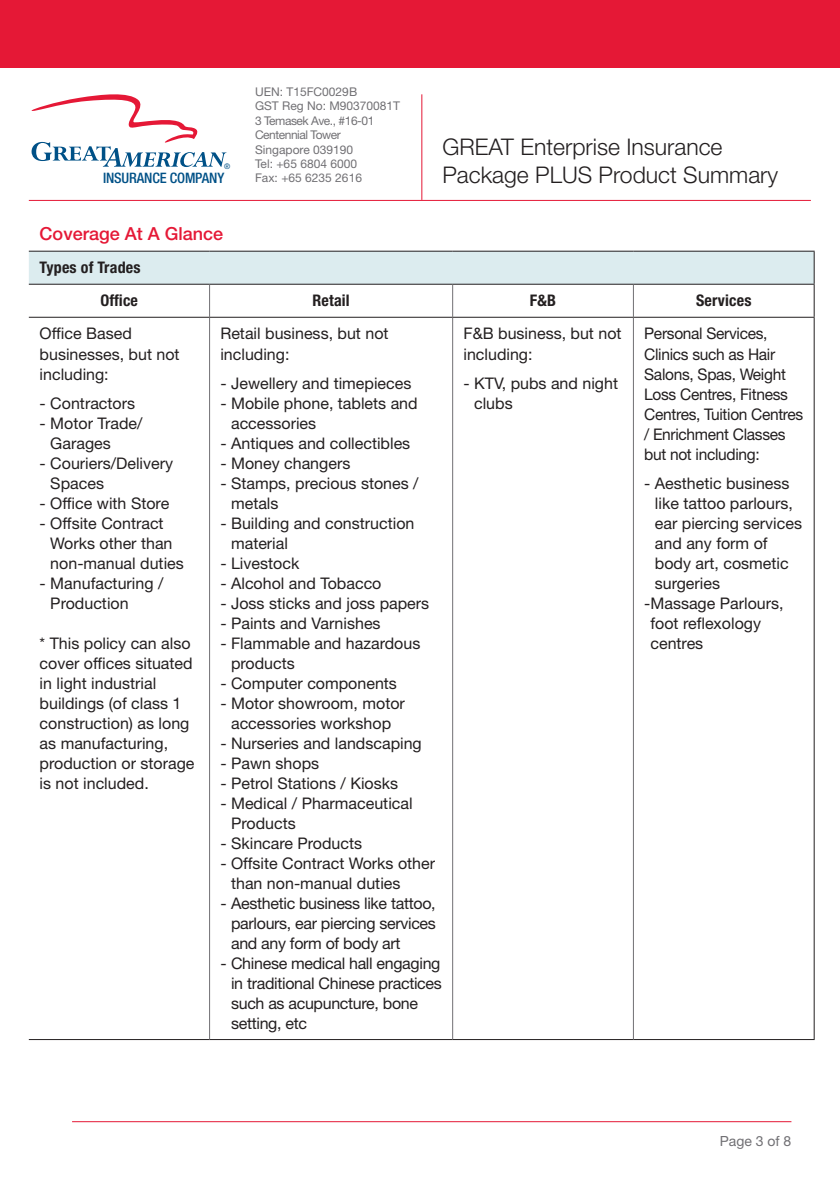
<style>
.page{position:relative;width:840px;height:1191px;background:#fff}
.page>*{position:absolute;margin:0;border:0;box-sizing:border-box;transform-origin:0 0}
.t1{font:300 23px/27.6px "Helvetica Neue LT Std";color:#231f20}
.t2{font:500 18px "Helvetica Neue LT Std";color:#e51836}
.t3{font:16px/20px "Helvetica Neue LT Std";color:#231f20}
.t4{font:16px/20px "Helvetica Neue LT Std";letter-spacing:-.02em;color:#231f20}
.t5{font:700 condensed 16px/33px "Helvetica Neue LT Std";letter-spacing:.01em;color:#231f20;text-align:right}
.t6{font:500 condensed 14.4px "Helvetica Neue LT Std";letter-spacing:-.01em;color:#005187}
.t7{font:14px "Helvetica Neue LT Std";color:#717074}
.t8{font:12px/14.4px "Helvetica Neue LT Std";color:#717074}
.t9{font:condensed 7.6px "Helvetica Neue LT Std";color:#005187}
</style>
<div class="page">
<hr style="left:72px;top:1121px;width:719px;height:1px;background:#e51836">
<div style="left:0;top:0;width:839px;height:68px;background:#e51836"></div>
<div style="left:29px;top:252px;width:784px;height:32px;background:#dcecef"></div>
<hr style="left:209px;top:285px;width:1px;height:32px;background:#717074">
<hr style="left:452px;top:285px;width:1px;height:32px;background:#717074">
<hr style="left:632px;top:285px;width:1px;height:32px;background:#717074">
<hr style="left:209px;top:318px;width:1px;height:721px;background:#717074">
<hr style="left:452px;top:318px;width:1px;height:721px;background:#717074">
<hr style="left:632px;top:318px;width:1px;height:721px;background:#717074">
<hr style="left:29px;top:251px;width:180px;height:1px;background:#231f20">
<hr style="left:209px;top:251px;width:243px;height:1px;background:#231f20">
<hr style="left:452px;top:251px;width:181px;height:1px;background:#231f20">
<hr style="left:633px;top:251px;width:181px;height:1px;background:#231f20">
<hr style="left:813px;top:252px;width:1px;height:32px;background:#231f20">
<hr style="left:813px;top:285px;width:1px;height:32px;background:#231f20">
<hr style="left:813px;top:318px;width:1px;height:721px;background:#231f20">
<hr style="left:29px;top:284px;width:180px;height:1px;background:#231f20">
<hr style="left:209px;top:284px;width:243px;height:1px;background:#231f20">
<hr style="left:452px;top:284px;width:181px;height:1px;background:#231f20">
<hr style="left:633px;top:284px;width:181px;height:1px;background:#231f20">
<hr style="left:29px;top:317px;width:180px;height:1px;background:#231f20">
<hr style="left:209px;top:317px;width:243px;height:1px;background:#231f20">
<hr style="left:452px;top:317px;width:181px;height:1px;background:#231f20">
<hr style="left:633px;top:317px;width:181px;height:1px;background:#231f20">
<hr style="left:29px;top:1039px;width:180px;height:1px;background:#231f20">
<hr style="left:209px;top:1039px;width:243px;height:1px;background:#231f20">
<hr style="left:452px;top:1039px;width:181px;height:1px;background:#231f20">
<hr style="left:633px;top:1039px;width:181px;height:1px;background:#231f20">
<hr style="left:29px;top:200px;width:781px;height:1px;background:#e51836">
<hr style="left:421px;top:94px;width:1px;height:106px;background:#e51836">
<svg style="left:31px;top:94px;width:195px;height:73px"></svg>
<p class="t9" style="left:224px;top:161px;width:8px">®</p>
<p class="t6" style="left:103px;top:169px;width:123px">INSURANCE COMPANY</p>
<p class="t2" style="left:40px;top:223px;width:185px">Coverage At A Glance</p>
<p class="t5" style="left:40px;top:251px;width:102px">Types of Trades<br>Office</p>
<p class="t8" style="left:255px;top:84px;width:146px">UEN: T15FC0029B<br>GST Reg No: M90370081T<br>3 Temasek Ave., #16-01<br>Centennial Tower<br>Singapore 039190<br>Tel: +65 6804 6000<br>Fax: +65 6235 2616</p>
<h1 class="t1" style="left:442px;top:133px;width:337px">GREAT Enterprise Insurance<br>Package PLUS Product Summary</h1>
<p class="t5" style="left:312px;top:284px;width:39px">Retail</p>
<p class="t5" style="left:529px;top:284px;width:28px">F&amp;B</p>
<p class="t5" style="left:695px;top:284px;width:57px">Services</p>
<p class="t3" style="left:40px;top:323px;width:141px">Office Based businesses, but not including:</p>
<p class="t3" style="left:40px;top:392px;width:97px">- Contractors</p>
<p class="t3" style="left:50px;top:412px;width:94px;text-indent:-11px">- Motor Trade/<br>Garages</p>
<p class="t3" style="left:50px;top:452px;width:124px;text-indent:-11px">- Couriers/Delivery<br>Spaces</p>
<p class="t3" style="left:40px;top:492px;width:131px">- Office with Store</p>
<p class="t3" style="left:50px;top:512px;width:135px;text-indent:-11px">- Offsite Contract<br>Works other than non-manual duties</p>
<p class="t3" style="left:50px;top:572px;width:114px;text-indent:-11px">- Manufacturing /<br>Production</p>
<p class="t3" style="left:40px;top:632px;width:156px">* This policy can also cover offices situated in light industrial buildings (of class 1 construction) as long as manufacturing, production or storage is not included.</p>
<p class="t3" style="left:220px;top:323px;width:170px">Retail business, but not including:</p>
<p class="t3" style="left:220px;top:372px;width:192px">- Jewellery and timepieces</p>
<p class="t3" style="left:231px;top:392px;width:188px;text-indent:-11px">- Mobile phone, tablets and accessories</p>
<p class="t3" style="left:220px;top:432px;width:191px">- Antiques and collectibles</p>
<p class="t3" style="left:220px;top:452px;width:131px">- Money changers</p>
<p class="t3" style="left:231px;top:472px;width:189px;text-indent:-11px">- Stamps, precious stones / metals</p>
<p class="t3" style="left:231px;top:512px;width:185px;text-indent:-11px">- Building and construction material</p>
<p class="t3" style="left:220px;top:552px;width:80px">- Livestock</p>
<p class="t3" style="left:220px;top:572px;width:162px">- Alcohol and Tobacco</p>
<p class="t3" style="left:220px;top:592px;width:210px">- Joss sticks and joss papers</p>
<p class="t3" style="left:220px;top:612px;width:162px">- Paints and Varnishes</p>
<p class="t3" style="left:231px;top:632px;width:191px;text-indent:-11px">- Flammable and hazardous products</p>
<p class="t3" style="left:220px;top:672px;width:178px">- Computer components</p>
<p class="t3" style="left:220px;top:692px;width:186px;text-align:center">- Motor showroom, motor accessories workshop</p>
<p class="t3" style="left:220px;top:732px;width:203px">- Nurseries and landscaping</p>
<p class="t3" style="left:220px;top:752px;width:100px">- Pawn shops</p>
<p class="t3" style="left:220px;top:772px;width:179px">- Petrol Stations / Kiosks</p>
<p class="t3" style="left:231px;top:792px;width:183px;text-indent:-11px">- Medical / Pharmaceutical<br>Products</p>
<p class="t3" style="left:220px;top:832px;width:143px">- Skincare Products</p>
<p class="t3" style="left:231px;top:852px;width:205px;text-indent:-11px">- Offsite Contract Works other than non-manual duties</p>
<p class="t3" style="left:231px;top:892px;width:206px;text-align:justify;text-indent:-11px">- Aesthetic business like tattoo, parlours, ear piercing services and any form of body art</p>
<p class="t4" style="left:231px;top:952px;width:212px;text-indent:-11px">- Chinese medical hall engaging in traditional Chinese practices such as acupuncture, bone setting, etc</p>
<p class="t3" style="left:463px;top:323px;width:159px">F&amp;B business, but not including:</p>
<p class="t3" style="left:474px;top:372px;width:145px;text-indent:-11px">- KTV, pubs and night clubs</p>
<p class="t4" style="left:644px;top:323px;width:160px">Personal Services,<br>Clinics such as Hair<br>Salons, Spas, Weight<br>Loss Centres, Fitness<br>Centres, Tuition Centres / Enrichment Classes but not including:</p>
<p class="t3" style="left:644px;top:472px;width:147px">- Aesthetic business</p>
<p class="t3" style="left:654px;top:492px;width:139px">like tattoo parlours,</p>
<p class="t3" style="left:654px;top:512px;width:148px">ear piercing services</p>
<p class="t3" style="left:654px;top:532px;width:114px">and any form of</p>
<p class="t3" style="left:654px;top:552px;width:135px">body art, cosmetic</p>
<p class="t3" style="left:654px;top:572px;width:67px">surgeries</p>
<p class="t3" style="left:644px;top:592px;width:141px">-Massage Parlours,</p>
<p class="t3" style="left:650px;top:612px;width:112px">foot reflexology</p>
<p class="t3" style="left:650px;top:632px;width:54px">centres</p>
<p class="t7" style="left:719px;top:1133px;width:73px">Page 3 of 8</p>
</div>
